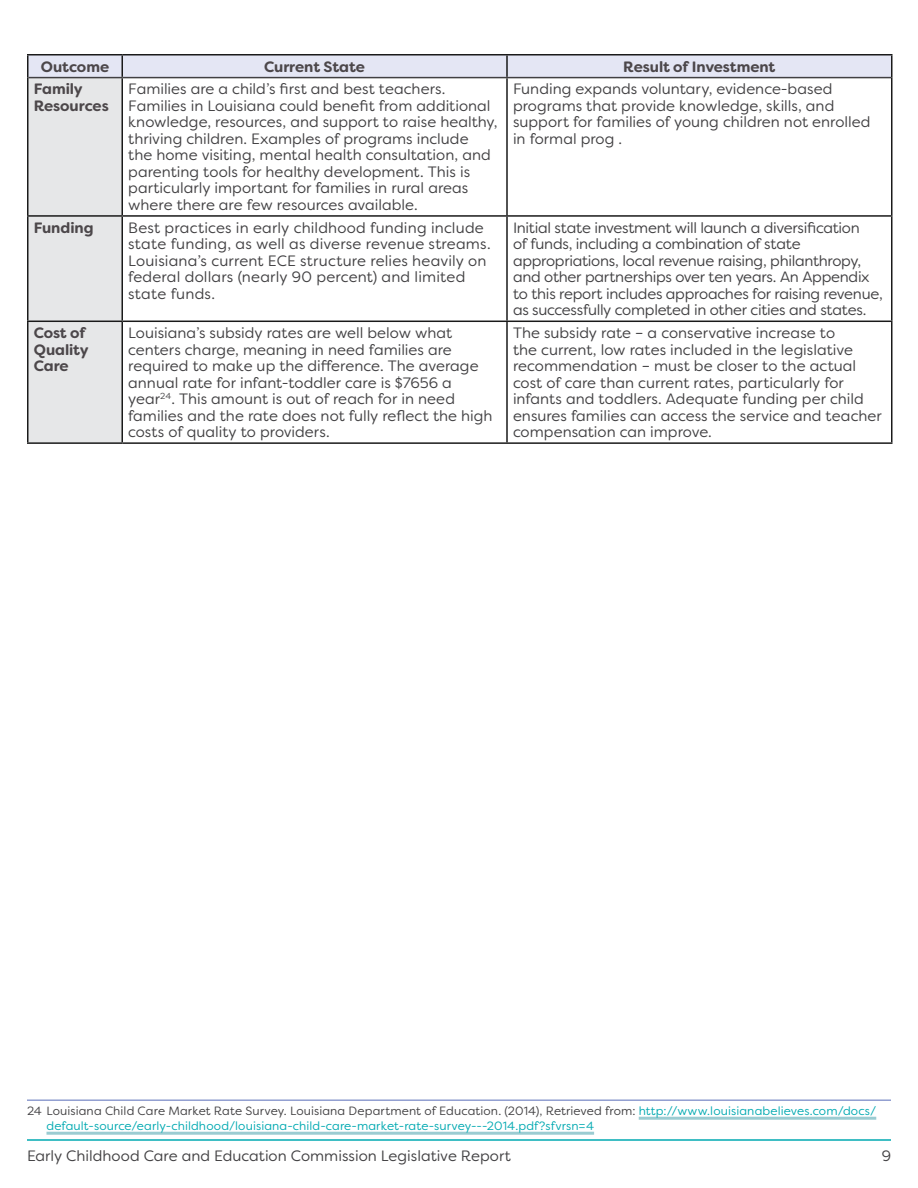
<style>
.page{position:relative;width:918px;height:1188px;background:#fff}
.page>*{position:absolute;margin:0;border:0;box-sizing:border-box;transform-origin:0 0}
.Body{font:15px/16.5px "Filson Soft";color:#414042}
.Body-2{font:15px/16.5px "Filson Soft";letter-spacing:-.02em;color:#414042}
.Body-3{font:700 15px/16.5px "Filson Soft";letter-spacing:-.005em;color:#4c474a}
.Footnote{font:12px/15px "Filson Soft";letter-spacing:.01em;color:#00a9b1}
.s1{color:#414042}
</style>
<div class="page">
<hr style="left:27px;top:1139px;width:864px;height:2px;background:#00a9b1">
<hr style="left:27px;top:54px;width:95px;height:2px;background:#1a1a1a">
<hr style="left:122px;top:54px;width:385px;height:2px;background:#1a1a1a">
<hr style="left:507px;top:54px;width:385px;height:2px;background:#1a1a1a">
<svg style="left:27px;top:55px;width:865px;height:387px"></svg>
<hr style="left:28px;top:77px;width:94px;height:1px;background:#414042">
<hr style="left:122px;top:77px;width:385px;height:1px;background:#414042">
<hr style="left:507px;top:77px;width:384px;height:1px;background:#414042">
<hr style="left:27px;top:78px;width:1px;height:137px;background:#1a1a1a">
<hr style="left:122px;top:78px;width:1px;height:137px;background:#1a1a1a">
<hr style="left:506px;top:78px;width:2px;height:137px;background:#1a1a1a">
<hr style="left:891px;top:78px;width:1px;height:137px;background:#1a1a1a">
<hr style="left:27px;top:215px;width:95px;height:2px;background:#1a1a1a">
<hr style="left:27px;top:217px;width:1px;height:104px;background:#1a1a1a">
<hr style="left:122px;top:215px;width:385px;height:2px;background:#1a1a1a">
<hr style="left:122px;top:217px;width:1px;height:104px;background:#1a1a1a">
<hr style="left:507px;top:215px;width:385px;height:2px;background:#1a1a1a">
<hr style="left:506px;top:217px;width:2px;height:104px;background:#1a1a1a">
<hr style="left:891px;top:217px;width:1px;height:104px;background:#1a1a1a">
<hr style="left:27px;top:321px;width:95px;height:1px;background:#1a1a1a">
<hr style="left:27px;top:322px;width:1px;height:120px;background:#1a1a1a">
<hr style="left:122px;top:321px;width:385px;height:1px;background:#1a1a1a">
<hr style="left:122px;top:322px;width:1px;height:120px;background:#1a1a1a">
<hr style="left:507px;top:321px;width:385px;height:1px;background:#1a1a1a">
<hr style="left:506px;top:322px;width:2px;height:120px;background:#1a1a1a">
<hr style="left:891px;top:322px;width:1px;height:120px;background:#1a1a1a">
<hr style="left:27px;top:442px;width:95px;height:2px;background:#1a1a1a">
<hr style="left:122px;top:442px;width:385px;height:2px;background:#1a1a1a">
<hr style="left:507px;top:442px;width:385px;height:2px;background:#1a1a1a">
<hr style="left:27px;top:1099px;width:864px;height:2px;background:#909ed0">
<hr style="left:639px;top:1117px;width:237px;height:3px;background:#9bccd2">
<hr style="left:46px;top:1132px;width:548px;height:3px;background:#9bccd2">
<p class="Body-3" style="left:41px;top:58px;width:70px">Outcome</p>
<p class="Body-3" style="left:264px;top:58px;width:102px">Current State</p>
<p class="Body-3" style="left:623px;top:58px;width:154px">Result of Investment</p>
<p class="Body-3" style="left:34px;top:81px;width:77px">Family<br>Resources</p>
<p class="Body" style="left:128px;top:81px;width:371px">Families are a child’s first and best teachers.<br>Families in Louisiana could benefit from additional knowledge, resources, and support to raise healthy, thriving children. Examples of programs include<br>the home visiting, mental health consultation, and parenting tools for healthy development. This is particularly important for families in rural areas where there are few resources available.</p>
<p class="Body" style="left:513px;top:81px;width:359px">Funding expands voluntary, evidence-based programs that provide knowledge, skills, and support for families of young children not enrolled in formal prog .</p>
<p class="Body-3" style="left:34px;top:219px;width:61px">Funding</p>
<p class="Body" style="left:128px;top:219px;width:364px">Best practices in early childhood funding include state funding, as well as diverse revenue streams.<br>Louisiana’s current ECE structure relies heavily on federal dollars (nearly 90 percent) and limited state funds.</p>
<p class="Body-2" style="left:513px;top:219px;width:371px">Initial state investment will launch a diversification<br>of funds, including a combination of state appropriations, local revenue raising, philanthropy, and other partnerships over ten years. An Appendix to this report includes approaches for raising revenue, as successfully completed in other cities and states.</p>
<p class="Body-3" style="left:34px;top:325px;width:56px">Cost of<br>Quality<br>Care</p>
<p class="Body" style="left:128px;top:325px;width:366px">Louisiana’s subsidy rates are well below what centers charge, meaning in need families are required to make up the difference. The average annual rate for infant-toddler care is $7656 a year<sup>24</sup>. This amount is out of reach for in need families and the rate does not fully reflect the high costs of quality to providers.</p>
<p class="Body" style="left:513px;top:325px;width:370px">The subsidy rate – a conservative increase to<br>the current, low rates included in the legislative recommendation – must be closer to the actual cost of care than current rates, particularly for infants and toddlers. Adequate funding per child ensures families can access the service and teacher compensation can improve.</p>
<p class="Footnote" style="left:46px;top:1103px;width:831px;text-indent:-20px"><span class="s1">24 Louisiana Child Care Market Rate Survey. Louisiana Department of Education. (2014), Retrieved from:</span> http://www.louisianabelieves.com/docs/ default-source/early-childhood/louisiana-child-care-market-rate-survey---2014.pdf?sfvrsn=4</p>
<p class="Body" style="left:27px;top:1147px;width:485px">Early Childhood Care and Education Commission Legislative Report</p>
<p class="Body" style="left:882px;top:1147px;width:11px">9</p>
</div>
